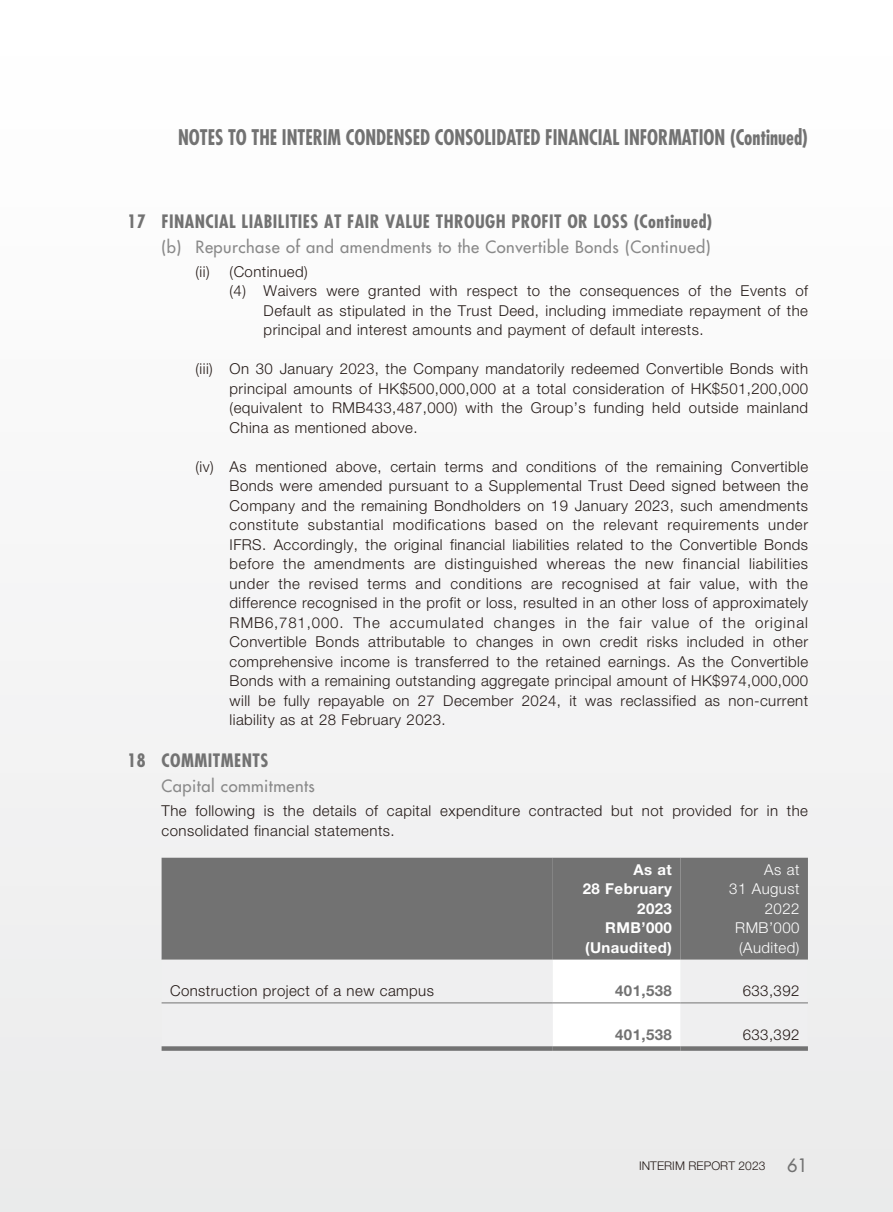
<style>
.page{position:relative;width:893px;height:1212px;background:#f6f6f6}
.page>*{position:absolute;margin:0;border:0;box-sizing:border-box;transform-origin:0 0}
.t1{font:700 condensed 21px "Futura Std";color:#727272;scale:.9 1}
.t2{font:700 condensed 18px "Futura Std";letter-spacing:.025em;color:#727272}
.t3{font:500 16.5px "Futura Std";letter-spacing:.03em;color:#898989}
.t4{font:300 15px/19.5px "Helvetica Neue LT Std";letter-spacing:.03em;color:#231916;text-align:justify}
.t5{font:700 15px/19.5px "Helvetica Neue LT Std";letter-spacing:.03em;color:#fff;text-align:right}
.t6{font:300 15px/19.5px "Helvetica Neue LT Std";letter-spacing:.03em;color:#fff;text-align:right}
.t7{font:700 15px "Helvetica Neue LT Std";letter-spacing:.03em;color:#727272}
.t8{font:300 12px "Helvetica Neue LT Std";letter-spacing:.005em;color:#231916}
.s1{font-family:"Futura Std";font-weight:500;font-size:18px;color:#727272}
</style>
<div class="page">
<div style="left:162px;top:858px;width:646px;height:102px;background:#727272"></div>
<svg style="left:162px;top:1003px;width:646px;height:1px"></svg>
<svg style="left:553px;top:858px;width:127px;height:146px"></svg>
<hr style="left:162px;top:1002px;width:391px;height:1px;background:#727272">
<hr style="left:553px;top:1002px;width:127px;height:1px;background:#727272">
<hr style="left:680px;top:1002px;width:128px;height:1px;background:#727272">
<div style="left:162px;top:1046px;width:391px;height:5px;background:#727272"></div>
<div style="left:553px;top:1046px;width:127px;height:5px;background:#727272"></div>
<div style="left:680px;top:1046px;width:128px;height:5px;background:#727272"></div>
<h1 class="t1" style="left:178px;top:124px;width:701px">NOTES TO THE INTERIM CONDENSED CONSOLIDATED FINANCIAL INFORMATION (Continued)</h1>
<p class="t2" style="left:128px;top:210px;width:586px">17 FINANCIAL LIABILITIES AT FAIR VALUE THROUGH PROFIT OR LOSS (Continued)</p>
<p class="t3" style="left:162px;top:236px;width:550px">(b) Repurchase of and amendments to the Convertible Bonds (Continued)</p>
<p class="t4" style="left:196px;top:261px;width:114px">(ii) (Continued)</p>
<p class="t4" style="left:230px;top:281px;width:580px">(4) Waivers were granted with respect to the consequences of the Events of</p>
<p class="t4" style="left:264px;top:300px;width:546px">Default as stipulated in the Trust Deed, including immediate repayment of the</p>
<p class="t4" style="left:264px;top:320px;width:441px">principal and interest amounts and payment of default interests.</p>
<p class="t4" style="left:230px;top:359px;width:580px;text-indent:-34px">(iii) On 30 January 2023, the Company mandatorily redeemed Convertible Bonds with principal amounts of HK$500,000,000 at a total consideration of HK$501,200,000 (equivalent to RMB433,487,000) with the Group’s funding held outside mainland China as mentioned above.</p>
<p class="t4" style="left:230px;top:456px;width:580px;text-indent:-34px">(iv) As mentioned above, certain terms and conditions of the remaining Convertible Bonds were amended pursuant to a Supplemental Trust Deed signed between the Company and the remaining Bondholders on 19 January 2023, such amendments constitute substantial modifications based on the relevant requirements under IFRS. Accordingly, the original financial liabilities related to the Convertible Bonds before the amendments are distinguished whereas the new financial liabilities under the revised terms and conditions are recognised at fair value, with the difference recognised in the profit or loss, resulted in an other loss of approximately RMB6,781,000. The accumulated changes in the fair value of the original Convertible Bonds attributable to changes in own credit risks included in other comprehensive income is transferred to the retained earnings. As the Convertible Bonds with a remaining outstanding aggregate principal amount of HK$974,000,000 will be fully repayable on 27 December 2024, it was reclassified as non-current liability as at 28 February 2023.</p>
<p class="t2" style="left:128px;top:749px;width:142px">18 COMMITMENTS</p>
<p class="t3" style="left:162px;top:776px;width:155px">Capital commitments</p>
<p class="t4" style="left:162px;top:801px;width:648px">The following is the details of capital expenditure contracted but not provided for in the consolidated financial statements.</p>
<p class="t5" style="left:583px;top:859px;width:91px">As at<br>28 February<br>2023</p>
<p class="t6" style="left:729px;top:859px;width:72px">As at<br>31 August<br>2022</p>
<p class="t5" style="left:605px;top:918px;width:68px">RMB’000</p>
<p class="t6" style="left:735px;top:918px;width:66px">RMB’000</p>
<p class="t5" style="left:585px;top:937px;width:88px">(Unaudited)</p>
<p class="t6" style="left:739px;top:937px;width:62px">(Audited)</p>
<p class="t4" style="left:170px;top:981px;width:265px">Construction project of a new campus</p>
<p class="t7" style="left:615px;top:981px;width:58px">401,538</p>
<p class="t4" style="left:743px;top:981px;width:58px">633,392</p>
<p class="t7" style="left:615px;top:1025px;width:58px">401,538</p>
<p class="t4" style="left:743px;top:1024px;width:58px">633,392</p>
<p class="t8" style="left:639px;top:1158px;width:170px">INTERIM REPORT 2023 <span class="s1">61</span></p>
</div>
